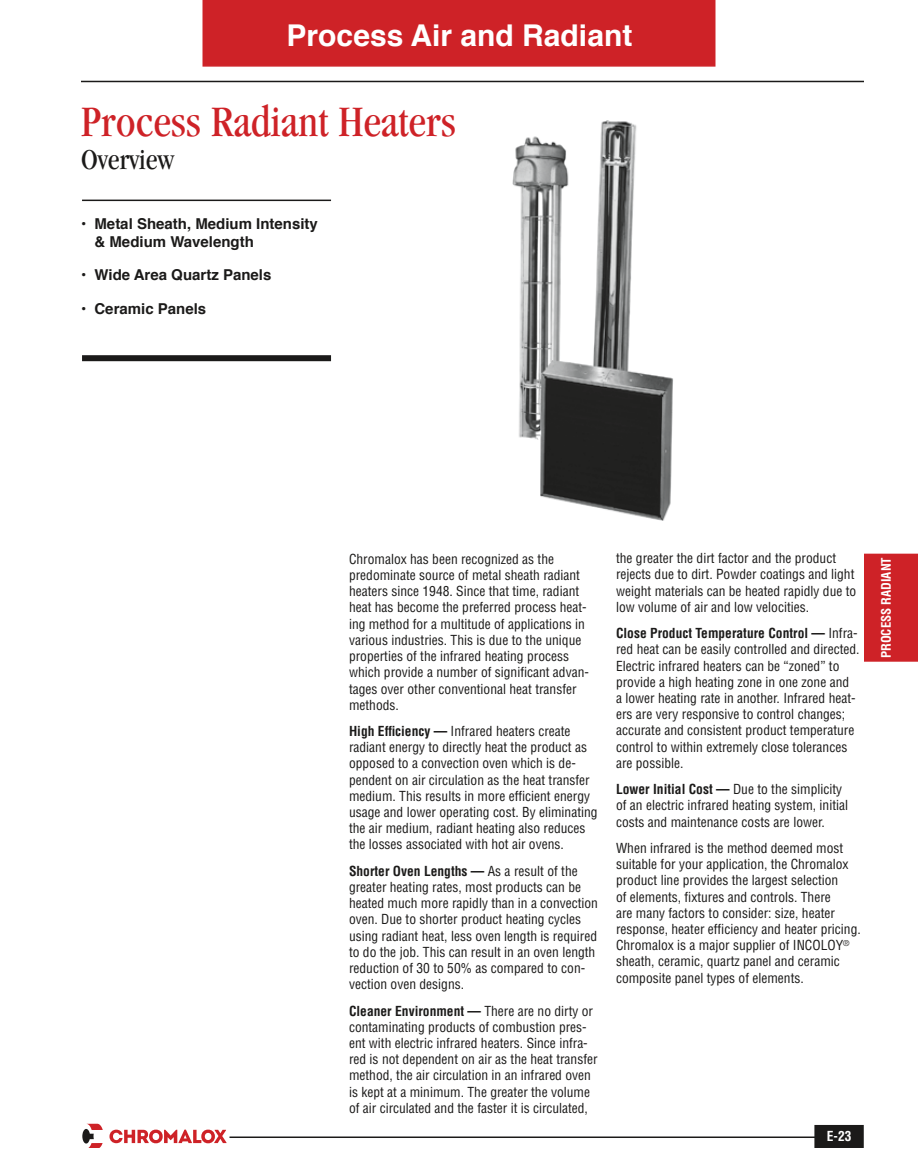
<style>
.page{position:relative;width:918px;height:1175px;background:#fff}
.page>*{position:absolute;margin:0;border:0;box-sizing:border-box;transform-origin:0 0}
.t1{font:condensed 45px "Garamond";color:#ce2227}
.t2{font:700 30px "Helvetica";color:#fff}
.t3{font:condensed 30px "Garamond";color:#1b1a19}
.t4{font:700 15px/17.2px "Helvetica";color:#1b1a19}
.t5{font:condensed 13.5px/16.2px "Helvetica";color:#1b1a19}
.t6{font:700 condensed 13.5px "Helvetica";color:#fff}
.t7{font:700 condensed 12.75px "Helvetica";color:#fff}
.s1{font-weight:700}
</style>
<div class="page">
<div style="left:815px;top:1125px;width:48px;height:22px;background:#1b1a19"></div>
<div style="left:814px;top:1124px;width:50px;height:24px;border:2px solid #1b1a19"></div>
<hr style="left:81px;top:81px;width:783px;height:1px;background:#1b1a19">
<hr style="left:230px;top:1136px;width:588px;height:2px;background:#1b1a19">
<div style="left:202px;top:0;width:514px;height:67px;background:#ce2227"></div>
<div style="left:864px;top:553px;width:54px;height:108px;background:#ce2227"></div>
<svg style="left:109px;top:1129px;width:117px;height:15px"></svg>
<svg style="left:82px;top:1123px;width:21px;height:24px"></svg>
<img style="left:512px;top:120px;width:161px;height:401px">
<hr style="left:82px;top:200px;width:249px;height:1px;background:#1b1a19">
<div style="left:82px;top:355px;width:249px;height:6px;background:#1b1a19"></div>
<h2 class="t2" style="left:287px;top:11px;width:347px">Process Air and Radiant</h2>
<h1 class="t1" style="left:81px;top:97px;width:376px">Process Radiant Heaters</h1>
<h2 class="t3" style="left:81px;top:142px;width:95px">Overview</h2>
<p class="t4" style="left:94px;top:216px;width:225px;text-indent:-14px">• Metal Sheath, Medium Intensity &amp; Medium Wavelength</p>
<p class="t4" style="left:81px;top:266px;width:192px">• Wide Area Quartz Panels</p>
<p class="t4" style="left:81px;top:300px;width:127px">• Ceramic Panels</p>
<p class="t5" style="left:349px;top:550px;width:241px">Chromalox has been recognized as the predominate source of metal sheath radiant heaters since 1948. Since that time, radiant heat has become the preferred process heat&shy;ing method for a multitude of applications in various industries. This is due to the unique properties of the infrared heating process which provide a number of significant advan&shy;tages over other conventional heat transfer methods.</p>
<p class="t5" style="left:349px;top:722px;width:250px"><span class="s1">High Efficiency —</span> Infrared heaters create radiant energy to directly heat the product as opposed to a convection oven which is de&shy;pendent on air circulation as the heat transfer medium. This results in more efficient energy usage and lower operating cost. By eliminating the air medium, radiant heating also reduces the losses associated with hot air ovens.</p>
<p class="t5" style="left:349px;top:862px;width:251px"><span class="s1">Shorter Oven Lengths —</span> As a result of the greater heating rates, most products can be heated much more rapidly than in a convection oven. Due to shorter product heating cycles using radiant heat, less oven length is required to do the job. This can result in an oven length reduction of 30 to 50% as compared to con&shy;vection oven designs.</p>
<p class="t5" style="left:349px;top:1002px;width:250px"><span class="s1">Cleaner Environment —</span> There are no dirty or contaminating products of combustion pres&shy;ent with electric infrared heaters. Since infra&shy;red is not dependent on air as the heat transfer method, the air circulation in an infrared oven is kept at a minimum. The greater the volume of air circulated and the faster it is circulated,</p>
<p class="t5" style="left:616px;top:550px;width:242px">the greater the dirt factor and the product rejects due to dirt. Powder coatings and light weight materials can be heated rapidly due to low volume of air and low velocities.</p>
<p class="t5" style="left:616px;top:625px;width:245px"><span class="s1">Close Product Temperature Control —</span> Infra&shy;red heat can be easily controlled and directed.<br>Electric infrared heaters can be “zoned” to provide a high heating zone in one zone and<br>a lower heating rate in another. Infrared heat&shy;ers are very responsive to control changes; accurate and consistent product temperature control to within extremely close tolerances are possible.</p>
<p class="t5" style="left:616px;top:781px;width:234px"><span class="s1">Lower Initial Cost —</span> Due to the simplicity of an electric infrared heating system, initial costs and maintenance costs are lower.</p>
<p class="t5" style="left:616px;top:839px;width:246px">When infrared is the method deemed most suitable for your application, the Chromalox product line provides the largest selection<br>of elements, fixtures and controls. There<br>are many factors to consider: size, heater response, heater efficiency and heater pricing.<br>Chromalox is a major supplier of INCOLOY<sup>® </sup>sheath, ceramic, quartz panel and ceramic composite panel types of elements.</p>
<p class="t6" style="left:827px;top:1127px;width:26px">E-23</p>
<p class="t7" style="left:878px;top:658px;width:102px;rotate:-90deg">process radiant</p>
</div>
